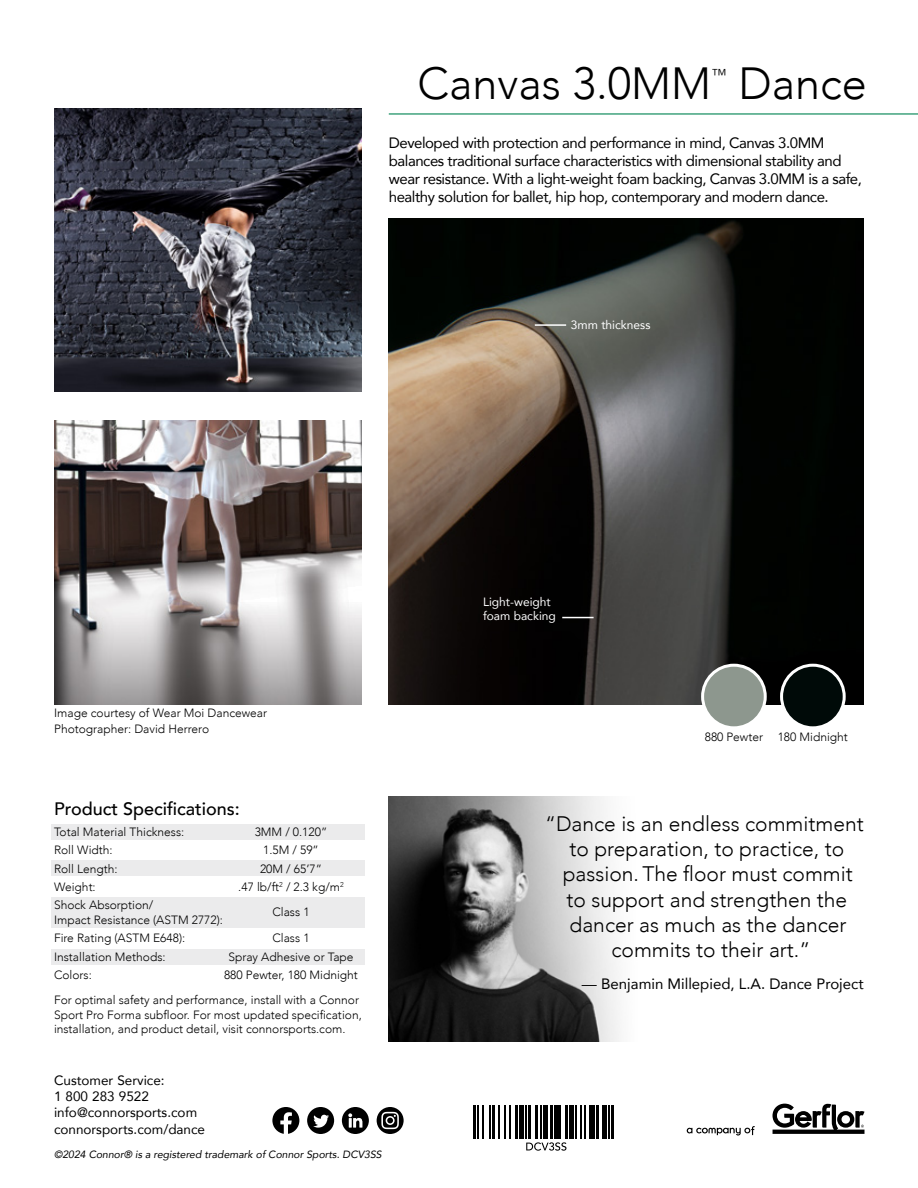
<style>
.page{position:relative;width:918px;height:1188px;background:#fff}
.page>*{position:absolute;margin:0;border:0;box-sizing:border-box;transform-origin:0 0}
.t1{font:300 45px "Avenir";color:#000}
.t2{font:300 21px "Avenir";color:#000}
.t3{font:500 18px "Avenir";color:#000}
.t4{font:300 15.75px "Avenir";color:#000}
.t5{font:15px/18px "Avenir";letter-spacing:-.03em;color:#000}
.t6{font:15px "Avenir";color:#000}
.t7{font:13.5px/16.5px "Avenir";color:#000}
.t8{font:300 12px/14.4px "Avenir";color:#000}
.t9{font:12px/14.4px "Avenir";color:#fff}
.t10{font:italic 10.5px "Avenir";color:#000}
</style>
<div class="page">
<img style="left:389px;top:796px;width:231px;height:245px">
<div style="left:51px;top:824px;width:314px;height:16px;background:#ebebec"></div>
<div style="left:51px;top:861px;width:314px;height:15px;background:#ebebec"></div>
<div style="left:51px;top:897px;width:314px;height:31px;background:#ebebec"></div>
<div style="left:51px;top:949px;width:314px;height:16px;background:#ebebec"></div>
<hr style="left:389px;top:113px;width:529px;height:2px;background:#008453">
<img style="left:389px;top:218px;width:475px;height:486px">
<hr style="left:535px;top:324px;width:31px;height:2px;background:#fff">
<hr style="left:562px;top:617px;width:32px;height:1px;background:#fff">
<img style="left:54px;top:108px;width:307px;height:283px">
<img style="left:54px;top:421px;width:308px;height:283px">
<div style="left:782px;top:665px;width:62px;height:63px;background:#000a08;border-radius:50%"></div>
<div style="left:780px;top:664px;width:66px;height:65px;border:3px solid #fff;border-radius:50%"></div>
<div style="left:703px;top:665px;width:62px;height:63px;background:#8d978e;border-radius:50%"></div>
<div style="left:701px;top:664px;width:66px;height:65px;border:3px solid #fff;border-radius:50%"></div>
<svg style="left:377px;top:1107px;width:27px;height:27px"></svg>
<svg style="left:272px;top:1107px;width:27px;height:27px"></svg>
<svg style="left:307px;top:1107px;width:27px;height:27px"></svg>
<svg style="left:342px;top:1107px;width:27px;height:27px"></svg>
<hr style="left:474px;top:1105px;width:2px;height:34px;background:#000">
<hr style="left:478px;top:1105px;width:1px;height:34px;background:#000">
<hr style="left:482px;top:1105px;width:1px;height:34px;background:#000">
<hr style="left:489px;top:1105px;width:1px;height:34px;background:#000">
<hr style="left:492px;top:1105px;width:2px;height:34px;background:#000">
<hr style="left:499px;top:1105px;width:1px;height:34px;background:#000">
<hr style="left:504px;top:1105px;width:2px;height:34px;background:#000">
<hr style="left:510px;top:1105px;width:1px;height:34px;background:#000">
<hr style="left:515px;top:1105px;width:3px;height:34px;background:#000">
<div style="left:519px;top:1105px;width:5px;height:34px;background:#000"></div>
<hr style="left:525px;top:1105px;width:1px;height:34px;background:#000">
<hr style="left:528px;top:1105px;width:3px;height:34px;background:#000">
<hr style="left:535px;top:1105px;width:3px;height:34px;background:#000">
<hr style="left:540px;top:1105px;width:2px;height:34px;background:#000">
<hr style="left:543px;top:1105px;width:4px;height:34px;background:#000">
<hr style="left:550px;top:1105px;width:3px;height:34px;background:#000">
<hr style="left:554px;top:1105px;width:4px;height:34px;background:#000">
<hr style="left:560px;top:1105px;width:1px;height:34px;background:#000">
<hr style="left:565px;top:1105px;width:3px;height:34px;background:#000">
<div style="left:569px;top:1105px;width:5px;height:34px;background:#000"></div>
<hr style="left:575px;top:1105px;width:1px;height:34px;background:#000">
<hr style="left:581px;top:1105px;width:1px;height:34px;background:#000">
<hr style="left:585px;top:1105px;width:1px;height:34px;background:#000">
<div style="left:589px;top:1105px;width:6px;height:34px;background:#000"></div>
<hr style="left:596px;top:1105px;width:3px;height:34px;background:#000">
<hr style="left:603px;top:1105px;width:4px;height:34px;background:#000">
<hr style="left:608px;top:1105px;width:2px;height:34px;background:#000">
<hr style="left:611px;top:1105px;width:3px;height:34px;background:#000">
<svg style="left:526px;top:1142px;width:40px;height:9px"></svg>
<svg style="left:773px;top:1104px;width:92px;height:30px"></svg>
<svg style="left:687px;top:1126px;width:68px;height:10px"></svg>
<h1 class="t1" style="left:417px;top:57px;width:295px">Canvas 3.0MM</h1>
<h3 class="t4" style="left:711px;top:65px;width:17px">™</h3>
<h1 class="t1" style="left:738px;top:57px;width:130px">Dance</h1>
<p class="t5" style="left:389px;top:133px;width:475px">Developed with protection and performance in mind, Canvas 3.0MM balances traditional surface characteristics with dimensional stability and wear resistance. With a light-weight foam backing, Canvas 3.0MM is a safe, healthy solution for ballet, hip hop, contemporary and modern dance.</p>
<p class="t9" style="left:571px;top:317px;width:81px">3mm thickness</p>
<p class="t8" style="left:54px;top:705px;width:215px;line-height:16px">Image courtesy of Wear Moi Dancewear<br>Photographer: David Herrero</p>
<h3 class="t3" style="left:54px;top:793px;width:187px">Product Specifications:</h3>
<p class="t8" style="left:54px;top:824px;width:132px">Total Material Thickness:</p>
<p class="t8" style="left:255px;top:824px;width:74px">3MM / 0.120”</p>
<p class="t8" style="left:54px;top:843px;width:60px">Roll Width:</p>
<p class="t8" style="left:263px;top:843px;width:57px">1.5M / 59”</p>
<p class="t8" style="left:54px;top:861px;width:65px">Roll Length:</p>
<p class="t8" style="left:260px;top:861px;width:63px">20M / 65’7”</p>
<p class="t8" style="left:54px;top:880px;width:43px">Weight:</p>
<p class="t8" style="left:238px;top:880px;width:107px">.47 lb/ft<sup>2</sup> / 2.3 kg/m<sup>2</sup></p>
<p class="t8" style="left:54px;top:898px;width:171px">Shock Absorption/<br>Impact Resistance (ASTM 2772):</p>
<p class="t8" style="left:272px;top:905px;width:39px">Class 1</p>
<p class="t8" style="left:54px;top:931px;width:133px">Fire Rating (ASTM E648):</p>
<p class="t8" style="left:272px;top:931px;width:39px">Class 1</p>
<p class="t8" style="left:54px;top:949px;width:113px">Installation Methods:</p>
<p class="t8" style="left:228px;top:949px;width:127px">Spray Adhesive or Tape</p>
<p class="t8" style="left:54px;top:968px;width:39px">Colors:</p>
<p class="t8" style="left:54px;top:963px;width:307px;line-height:25.2px;text-align:right">880 Pewter, 180 Midnight<br>For optimal safety and performance, install with a Connor</p>
<p class="t8" style="left:54px;top:1008px;width:309px">Sport Pro Forma subfloor. For most updated specification, installation, and product detail, visit connorsports.com.</p>
<p class="t7" style="left:54px;top:1071px;width:153px">Customer Service:<br>1 800 283 9522 info@connorsports.com connorsports.com/dance</p>
<p class="t10" style="left:54px;top:1148px;width:329px">©2024 Connor® is a registered trademark of Connor Sports. DCV3SS</p>
<p class="t9" style="left:483px;top:594px;width:74px">Light-weight foam backing</p>
<p class="t8" style="left:705px;top:730px;width:145px">880 Pewter 180 Midnight</p>
<h2 class="t2" style="left:545px;top:811px;width:320px">“Dance is an endless commitment</h2>
<h2 class="t2" style="left:570px;top:837px;width:276px">to preparation, to practice, to</h2>
<h2 class="t2" style="left:563px;top:862px;width:292px">passion. The floor must commit</h2>
<h2 class="t2" style="left:567px;top:887px;width:282px">to support and strengthen the</h2>
<h2 class="t2" style="left:570px;top:912px;width:279px">dancer as much as the dancer</h2>
<h2 class="t2" style="left:611px;top:937px;width:200px">commits to their art.”</h2>
<p class="t6" style="left:582px;top:971px;width:283px">— Benjamin Millepied, L.A. Dance Project</p>
</div>
